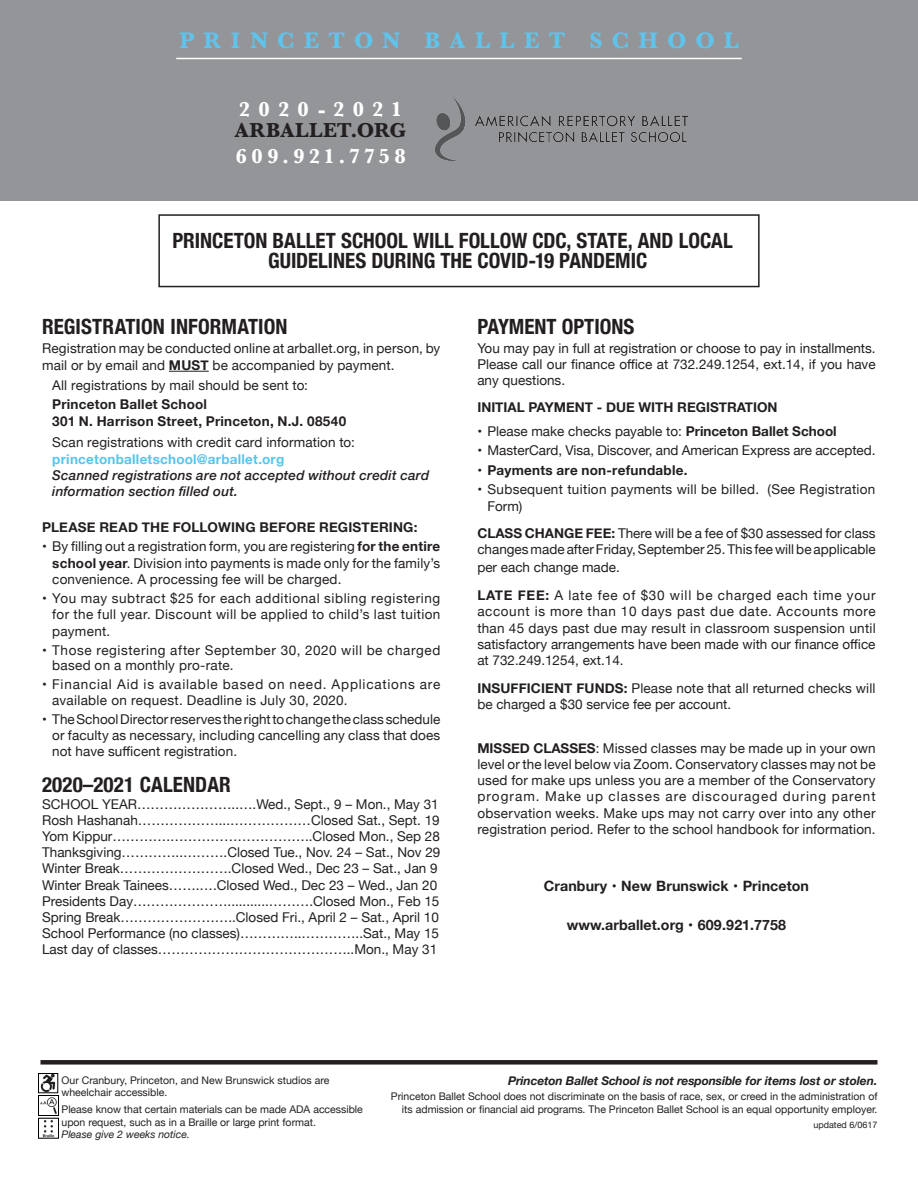
<style>
.page{position:relative;width:918px;height:1188px;background:#fff}
.page>*{position:absolute;margin:0;border:0;box-sizing:border-box;transform-origin:0 0}
.t1{font:700 23.4px "Baskerville";letter-spacing:.395em;color:#5fc4eb}
.t2{font:700 condensed 21px/20.7px "Helvetica Neue";color:#231f20;text-align:center}
.t3{font:700 21px/25.5px "Baskerville";letter-spacing:.045em;color:#231f20}
.t4{font:700 21px "Baskerville";letter-spacing:.39em;color:#fff}
.t5{font:700 14.25px "Helvetica Neue";letter-spacing:.005em;color:#231f20}
.AAA_HEADING{font:13.5px/16.2px "Helvetica Neue";color:#231f20;text-align:justify}
.t6{font:700 13.5px "Helvetica Neue";letter-spacing:.015em;color:#231f20}
.t7{font:italic 500 13.5px/16.4px "Helvetica Neue";letter-spacing:.015em;color:#231f20}
.AAA_HEADING-2{font:13.5px/15.8px "Helvetica Neue";letter-spacing:.055em;color:#231f20}
.AAA_HEADING-3{font:13.5px/15.8px "Helvetica Neue";letter-spacing:.04em;color:#231f20}
.AAA_HEADING-4{font:13.5px/16.2px "Helvetica Neue";letter-spacing:.025em;color:#231f20}
.t8{font:italic 700 12px "Helvetica Neue";letter-spacing:-.01em;color:#231f20}
.t9{font:10.5px/12.6px "Helvetica Neue";color:#231f20}
.t10{font:9px "Helvetica Neue";color:#231f20}
.s1{color:#fff}
.s2{font-weight:700}
.s3{font-weight:400;font-style:normal}
.s4{font-weight:700;font-style:normal;color:#55c5ed}
.s5{font-style:italic}
</style>
<div class="page">
<hr style="left:169px;top:371px;width:40px;height:1px;background:#231f20">
<div style="left:40px;top:1060px;width:838px;height:5px;background:#231f20"></div>
<img style="left:40px;top:1075px;width:16px;height:16px">
<div style="left:38px;top:1073px;width:20px;height:20px;border:1px solid #000"></div>
<img style="left:42px;top:1120px;width:13px;height:17px">
<div style="left:38px;top:1118px;width:21px;height:21px;border:1px solid #000"></div>
<img style="left:40px;top:1097px;width:17px;height:17px">
<div style="left:38px;top:1095px;width:21px;height:21px;border:1px solid #000"></div>
<div style="left:0;top:0;width:918px;height:200px;background:#949599"></div>
<img style="left:436px;top:96px;width:251px;height:64px">
<hr style="left:176px;top:58px;width:566px;height:1px;background:#fff">
<div style="left:158px;top:214px;width:602px;height:73px;border:2px solid #231f20"></div>
<p class="t1" style="left:179px;top:24px;width:561px">PRINCETON BALLET SCHOOL</p>
<p class="t4" style="left:239px;top:95px;width:165px">2020-2021</p>
<p class="t3" style="left:235px;top:118px;width:172px">ARBALLET.ORG<br><span class="s1">609.921.7758</span></p>
<p class="t2" style="left:172px;top:228px;width:562px">PRINCETON BALLET SCHOOL WILL FOLLOW CDC, STATE, AND LOCAL<br>GUIDELINES DURING THE COVID-19 PANDEMIC</p>
<p class="t2" style="left:42px;top:314px;width:247px">REGISTRATION INFORMATION</p>
<p class="AAA_HEADING" style="left:42px;top:341px;width:400px">Registration may be conducted online at arballet.org, in person, by mail or by email and <span class="s2">MUST</span> be accompanied by payment.</p>
<p class="AAA_HEADING" style="left:52px;top:377px;width:257px">All registrations by mail should be sent to:</p>
<p class="t6" style="left:52px;top:394px;width:156px">Princeton Ballet School</p>
<p class="t6" style="left:52px;top:410px;width:296px">301 N. Harrison Street, Princeton, N.J. 08540</p>
<p class="t7" style="left:52px;top:433px;width:379px"><span class="s3">Scan registrations with credit card information to: </span><span class="s4">princetonballetschool@arballet.org<br></span>Scanned registrations are not accepted without credit card information section filled out.</p>
<p class="t6" style="left:42px;top:517px;width:377px">PLEASE READ THE FOLLOWING BEFORE REGISTERING:</p>
<p class="AAA_HEADING" style="left:52px;top:539px;width:390px;text-indent:-10px">• By filling out a registration form, you are registering <span class="s2">for the entire school year</span>. Division into payments is made only for the family’s convenience. A processing fee will be charged.</p>
<p class="AAA_HEADING" style="left:52px;top:591px;width:390px;text-indent:-10px">• You may subtract $25 for each additional sibling registering for the full year. Discount will be applied to child’s last tuition payment.</p>
<p class="AAA_HEADING-3" style="left:52px;top:643px;width:390px;text-indent:-10px">• Those registering after September 30, 2020 will be charged based on a monthly pro-rate.</p>
<p class="AAA_HEADING-2" style="left:52px;top:678px;width:390px;text-indent:-10px">• Financial Aid is available based on need. Applications are available on request. Deadline is July 30, 2020.</p>
<p class="AAA_HEADING" style="left:52px;top:712px;width:390px;line-height:15.8px;text-indent:-10px">• The School Director reserves the right to change the class schedule or faculty as necessary, including cancelling any class that does not have sufficent registration.</p>
<p class="t2" style="left:42px;top:773px;width:190px">2020–2021 CALENDAR</p>
<p class="AAA_HEADING" style="left:42px;top:797px;width:398px">SCHOOL YEAR…………………..….Wed., Sept., 9 – Mon., May 31</p>
<p class="AAA_HEADING" style="left:42px;top:813px;width:399px">Rosh Hashanah………………...………………Closed Sat., Sept. 19</p>
<p class="AAA_HEADING" style="left:42px;top:829px;width:399px">Yom Kippur………….…………………………..Closed Mon., Sep 28</p>
<p class="AAA_HEADING" style="left:42px;top:845px;width:400px">Thanksgiving…………..……….Closed Tue., Nov. 24 – Sat., Nov 29</p>
<p class="AAA_HEADING" style="left:42px;top:861px;width:397px">Winter Break…………………….Closed Wed., Dec 23 – Sat., Jan 9</p>
<p class="AAA_HEADING" style="left:42px;top:878px;width:397px">Winter Break Tainees…….….Closed Wed., Dec 23 – Wed., Jan 20</p>
<p class="AAA_HEADING" style="left:42px;top:894px;width:399px">Presidents Day…………………...........……….Closed Mon., Feb 15</p>
<p class="AAA_HEADING" style="left:42px;top:910px;width:398px">Spring Break……………………..Closed Fri., April 2 – Sat., April 10</p>
<p class="AAA_HEADING" style="left:42px;top:926px;width:399px">School Performance (no classes)…………..…………..Sat., May 15</p>
<p class="AAA_HEADING" style="left:42px;top:942px;width:397px">Last day of classes……………………………………..Mon., May 31</p>
<p class="t2" style="left:477px;top:314px;width:159px">PAYMENT OPTIONS</p>
<p class="AAA_HEADING" style="left:477px;top:341px;width:400px">You may pay in full at registration or choose to pay in installments.<br>Please call our finance office at 732.249.1254, ext.14, if you have any questions.</p>
<p class="t6" style="left:477px;top:396px;width:302px">INITIAL PAYMENT - DUE WITH REGISTRATION</p>
<p class="AAA_HEADING" style="left:477px;top:424px;width:361px">• Please make checks payable to: <span class="s2">Princeton Ballet School</span></p>
<p class="AAA_HEADING" style="left:477px;top:443px;width:400px">• MasterCard, Visa, Discover, and American Express are accepted.</p>
<p class="t6" style="left:477px;top:459px;width:212px">• Payments are non-refundable.</p>
<p class="AAA_HEADING-4" style="left:487px;top:482px;width:390px;text-indent:-10px">• Subsequent tuition payments will be billed. (See Registration<br>Form)</p>
<p class="AAA_HEADING" style="left:477px;top:526px;width:400px"><span class="s2">CLASS CHANGE FEE:</span> There will be a fee of $30 assessed for class changes made after Friday, September 25. This fee will be applicable</p>
<p class="AAA_HEADING" style="left:477px;top:560px;width:144px">per each change made.</p>
<p class="AAA_HEADING" style="left:477px;top:588px;width:400px"><span class="s2">LATE FEE:</span> A late fee of $30 will be charged each time your account is more than 10 days past due date. Accounts more than 45 days past due may result in classroom suspension until satisfactory arrangements have been made with our finance office at 732.249.1254, ext.14.</p>
<p class="AAA_HEADING" style="left:477px;top:681px;width:400px"><span class="s2">INSUFFICIENT FUNDS:</span> Please note that all returned checks will be charged a $30 service fee per account.</p>
<p class="AAA_HEADING" style="left:477px;top:741px;width:400px"><span class="s2">MISSED CLASSES</span>: Missed classes may be made up in your own level or the level below via Zoom. Conservatory classes may not be used for make ups unless you are a member of the Conservatory program. Make up classes are discouraged during parent observation weeks. Make ups may not carry over into any other registration period. Refer to the school handbook for information.</p>
<p class="t5" style="left:544px;top:875px;width:267px">Cranbury • New Brunswick • Princeton</p>
<p class="t5" style="left:567px;top:914px;width:221px">www.arballet.org • 609.921.7758</p>
<p class="t9" style="left:62px;top:1074px;width:269px">Our Cranbury, Princeton, and New Brunswick studios are wheelchair accessible.</p>
<p class="t9" style="left:62px;top:1104px;width:303px">Please know that certain materials can be made ADA accessible upon request, such as in a Braille or large print format.<br><span class="s5">Please give 2 weeks notice.</span></p>
<p class="t8" style="left:508px;top:1072px;width:371px">Princeton Ballet School is not responsible for items lost or stolen.</p>
<p class="t9" style="left:391px;top:1091px;width:488px;text-align:right">Princeton Ballet School does not discriminate on the basis of race, sex, or creed in the administration of its admission or financial aid programs. The Princeton Ballet School is an equal opportunity employer.</p>
<p class="t10" style="left:813px;top:1118px;width:66px">updated 6/0617</p>
</div>
